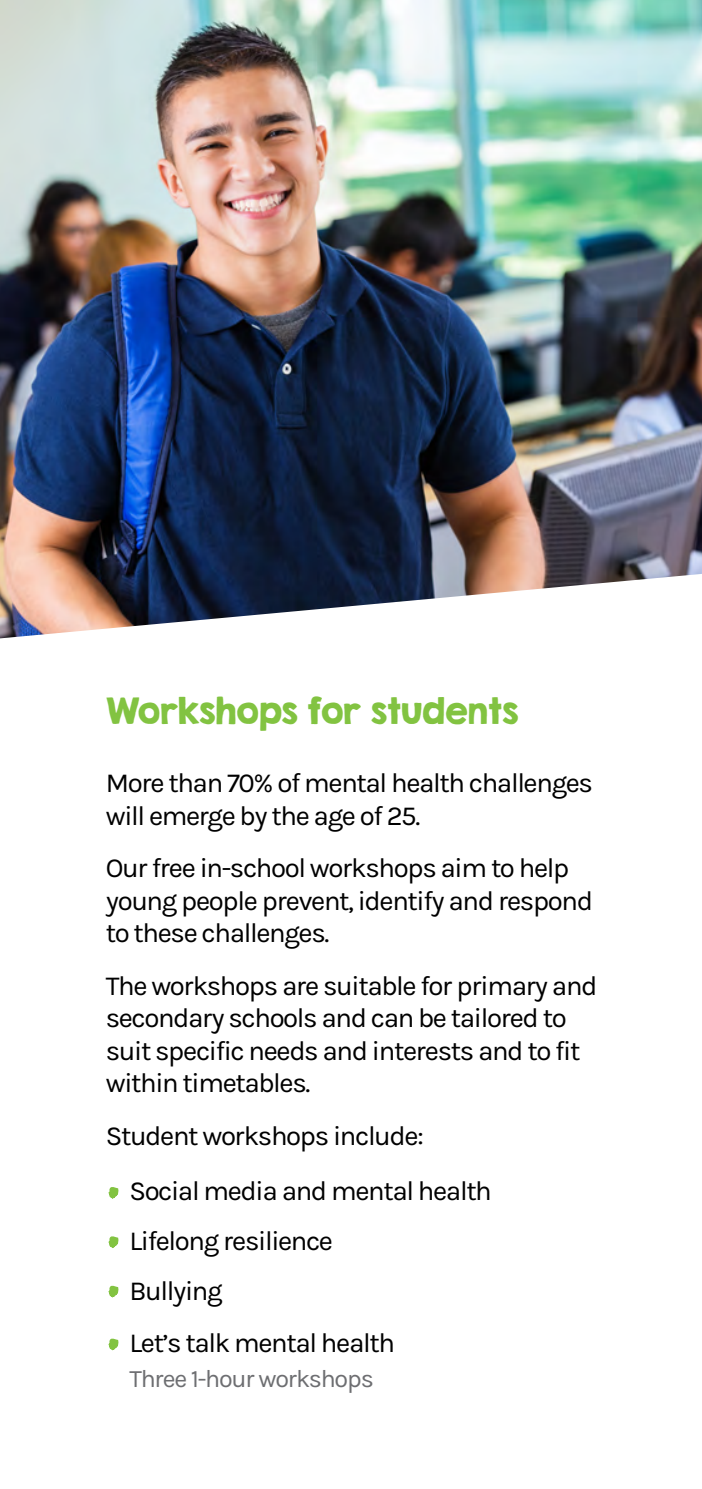
<style>
.page{position:relative;width:702px;height:1489px;background:#fff}
.page>*{position:absolute;margin:0;border:0;box-sizing:border-box;transform-origin:0 0}
.t1{font:32.5px "KG Second Chances Solid";letter-spacing:.01em;color:#82c341}
.t2{font:27.5px/32.5px "Karla";letter-spacing:-.05em;color:#000}
.t3{font:25px "Karla";letter-spacing:-.05em;color:#6d6e71}
</style>
<div class="page">
<img style="left:0;top:0;width:702px;height:574px">
<svg style="left:0;top:574px;width:699px;height:65px"></svg>
<svg style="left:108px;top:1187px;width:11px;height:12px"></svg>
<svg style="left:108px;top:1236px;width:11px;height:12px"></svg>
<svg style="left:108px;top:1285px;width:11px;height:13px"></svg>
<svg style="left:108px;top:1338px;width:11px;height:13px"></svg>
<p class="t1" style="left:106px;top:690px;width:414px">Workshops for students</p>
<p class="t2" style="left:106px;top:767px;width:489px">More than 70% of mental health challenges will emerge by the age of 25.</p>
<p class="t2" style="left:106px;top:852px;width:489px">Our free in-school workshops aim to help young people prevent, identify and respond to these challenges.</p>
<p class="t2" style="left:106px;top:969px;width:493px">The workshops are suitable for primary and secondary schools and can be tailored to suit specific needs and interests and to fit within timetables.</p>
<p class="t2" style="left:106px;top:1119px;width:319px">Student workshops include:</p>
<p class="t2" style="left:129px;top:1166px;width:364px;line-height:50px">Social media and mental health<br>Lifelong resilience<br>Bullying</p>
<p class="t2" style="left:129px;top:1327px;width:267px">Let’s talk mental health</p>
<p class="t3" style="left:129px;top:1365px;width:246px">Three 1-hour workshops</p>
</div>
